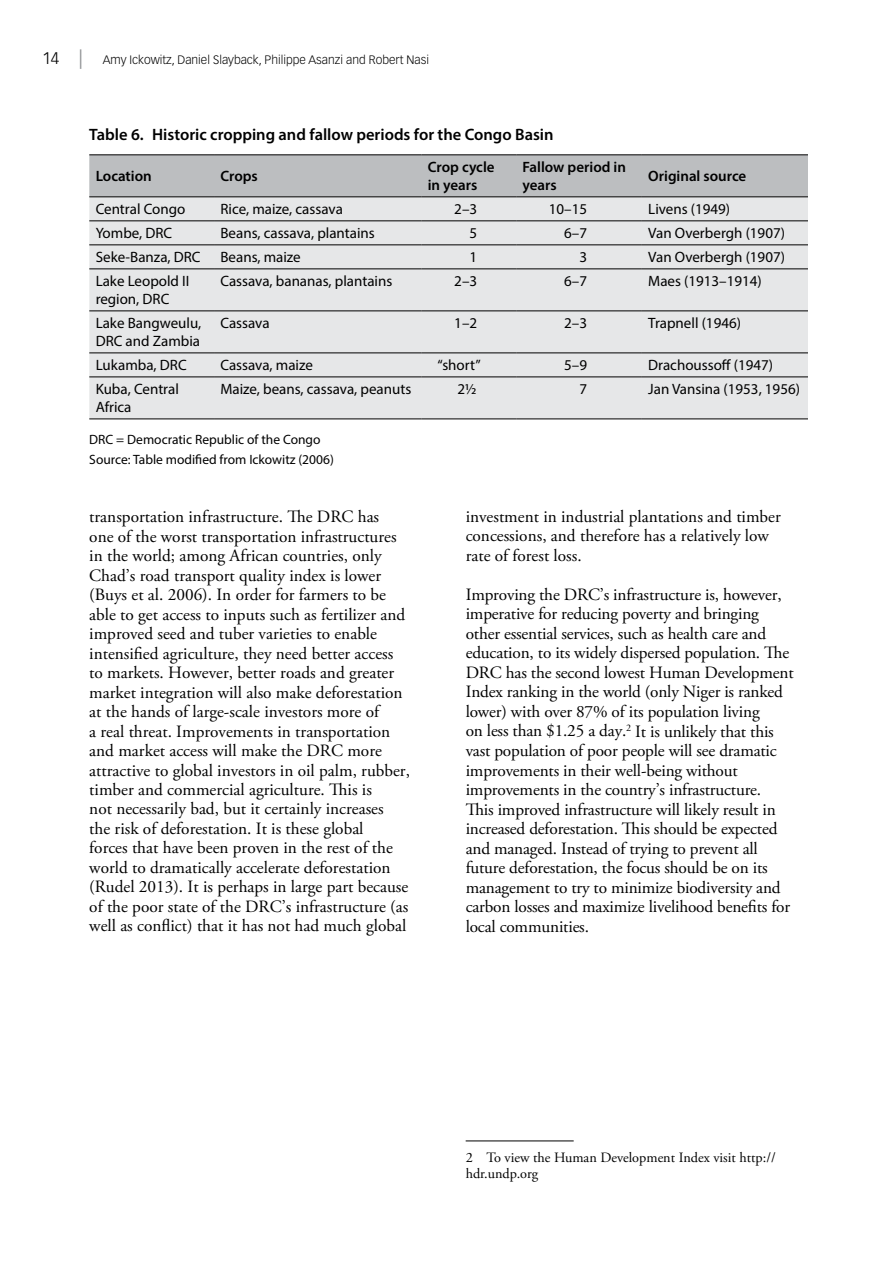
<style>
.page{position:relative;width:893px;height:1263px;background:#fff}
.page>*{position:absolute;margin:0;border:0;box-sizing:border-box;transform-origin:0 0}
.t1{font:17.25px/19.5px "Adobe Garamond Pro";color:#000}
.t2{font:600 16.5px "Myriad Pro";color:#000}
.t3{font:15px/18px "Myriad Pro";color:#000}
.t4{font:600 15px/18px "Myriad Pro";color:#000}
.t5{font:14.25px/15.8px "Adobe Garamond Pro";color:#000}
.t6{font:13.5px/19.5px "Myriad Pro";color:#000}
.t7{font:300 12px "Vectora LT Std";color:#000}
.s1{font-size:16.5px}
.s2{font-family:"Myriad Pro";font-weight:400;font-size:19.5px;color:#939598}
</style>
<div class="page">
<hr style="left:466px;top:1141px;width:108px;height:1px;background:#000">
<div style="left:89px;top:155px;width:719px;height:42px;background:#bcbec0"></div>
<div style="left:89px;top:198px;width:719px;height:221px;background:#e6e7e8"></div>
<hr style="left:89px;top:197px;width:125px;height:1px;background:#000">
<hr style="left:214px;top:197px;width:207px;height:1px;background:#000">
<hr style="left:421px;top:197px;width:95px;height:1px;background:#000">
<hr style="left:516px;top:197px;width:126px;height:1px;background:#000">
<hr style="left:642px;top:197px;width:166px;height:1px;background:#000">
<hr style="left:89px;top:221px;width:125px;height:1px;background:#000">
<hr style="left:214px;top:221px;width:207px;height:1px;background:#000">
<hr style="left:421px;top:221px;width:95px;height:1px;background:#000">
<hr style="left:516px;top:221px;width:126px;height:1px;background:#000">
<hr style="left:642px;top:221px;width:166px;height:1px;background:#000">
<hr style="left:89px;top:245px;width:125px;height:1px;background:#000">
<hr style="left:214px;top:245px;width:207px;height:1px;background:#000">
<hr style="left:421px;top:245px;width:95px;height:1px;background:#000">
<hr style="left:516px;top:245px;width:126px;height:1px;background:#000">
<hr style="left:642px;top:245px;width:166px;height:1px;background:#000">
<hr style="left:89px;top:269px;width:125px;height:1px;background:#000">
<hr style="left:214px;top:269px;width:207px;height:1px;background:#000">
<hr style="left:421px;top:269px;width:95px;height:1px;background:#000">
<hr style="left:516px;top:269px;width:126px;height:1px;background:#000">
<hr style="left:642px;top:269px;width:166px;height:1px;background:#000">
<hr style="left:89px;top:311px;width:125px;height:1px;background:#000">
<hr style="left:214px;top:311px;width:207px;height:1px;background:#000">
<hr style="left:421px;top:311px;width:95px;height:1px;background:#000">
<hr style="left:516px;top:311px;width:126px;height:1px;background:#000">
<hr style="left:642px;top:311px;width:166px;height:1px;background:#000">
<hr style="left:89px;top:353px;width:125px;height:1px;background:#000">
<hr style="left:214px;top:353px;width:207px;height:1px;background:#000">
<hr style="left:421px;top:353px;width:95px;height:1px;background:#000">
<hr style="left:516px;top:353px;width:126px;height:1px;background:#000">
<hr style="left:642px;top:353px;width:166px;height:1px;background:#000">
<hr style="left:89px;top:377px;width:125px;height:1px;background:#000">
<hr style="left:214px;top:377px;width:207px;height:1px;background:#000">
<hr style="left:421px;top:377px;width:95px;height:1px;background:#000">
<hr style="left:516px;top:377px;width:126px;height:1px;background:#000">
<hr style="left:642px;top:377px;width:166px;height:1px;background:#000">
<hr style="left:89px;top:419px;width:125px;height:1px;background:#000">
<hr style="left:214px;top:419px;width:207px;height:1px;background:#000">
<hr style="left:421px;top:419px;width:95px;height:1px;background:#000">
<hr style="left:516px;top:419px;width:126px;height:1px;background:#000">
<hr style="left:642px;top:419px;width:166px;height:1px;background:#000">
<hr style="left:89px;top:154px;width:125px;height:1px;background:#000">
<hr style="left:214px;top:154px;width:207px;height:1px;background:#000">
<hr style="left:421px;top:154px;width:95px;height:1px;background:#000">
<hr style="left:516px;top:154px;width:126px;height:1px;background:#000">
<hr style="left:642px;top:154px;width:166px;height:1px;background:#000">
<p class="t7" style="left:43px;top:52px;width:388px"><span class="s1">14</span> <span class="s2">|</span> Amy Ickowitz, Daniel Slayback, Philippe Asanzi and Robert Nasi</p>
<p class="t2" style="left:89px;top:124px;width:466px">Table 6. Historic cropping and fallow periods for the Congo Basin</p>
<p class="t4" style="left:96px;top:167px;width:58px">Location</p>
<p class="t4" style="left:220px;top:167px;width:39px">Crops</p>
<p class="t4" style="left:428px;top:158px;width:68px">Crop cycle in years</p>
<p class="t4" style="left:523px;top:158px;width:105px">Fallow period in years</p>
<p class="t4" style="left:648px;top:167px;width:100px">Original source</p>
<p class="t3" style="left:96px;top:200px;width:91px">Central Congo</p>
<p class="t3" style="left:220px;top:200px;width:124px">Rice, maize, cassava</p>
<p class="t3" style="left:454px;top:200px;width:24px">2–3</p>
<p class="t3" style="left:549px;top:200px;width:40px">10–15</p>
<p class="t3" style="left:648px;top:200px;width:83px">Livens (1949)</p>
<p class="t3" style="left:96px;top:224px;width:78px">Yombe, DRC</p>
<p class="t3" style="left:220px;top:224px;width:156px">Beans, cassava, plantains</p>
<p class="t3" style="left:469px;top:224px;width:9px">5</p>
<p class="t3" style="left:564px;top:224px;width:24px">6–7</p>
<p class="t3" style="left:648px;top:224px;width:138px">Van Overbergh (1907)</p>
<p class="t3" style="left:96px;top:248px;width:106px">Seke-Banza, DRC</p>
<p class="t3" style="left:220px;top:248px;width:82px">Beans, maize</p>
<p class="t3" style="left:469px;top:248px;width:9px">1</p>
<p class="t3" style="left:579px;top:248px;width:9px">3</p>
<p class="t3" style="left:648px;top:248px;width:138px">Van Overbergh (1907)</p>
<p class="t3" style="left:96px;top:272px;width:95px">Lake Leopold II region, DRC</p>
<p class="t3" style="left:220px;top:272px;width:173px">Cassava, bananas, plantains</p>
<p class="t3" style="left:454px;top:272px;width:24px">2–3</p>
<p class="t3" style="left:564px;top:272px;width:24px">6–7</p>
<p class="t3" style="left:648px;top:272px;width:115px">Maes (1913–1914)</p>
<p class="t3" style="left:96px;top:314px;width:107px">Lake Bangweulu,<br>DRC and Zambia</p>
<p class="t3" style="left:220px;top:314px;width:51px">Cassava</p>
<p class="t3" style="left:454px;top:314px;width:24px">1–2</p>
<p class="t3" style="left:564px;top:314px;width:24px">2–3</p>
<p class="t3" style="left:648px;top:314px;width:94px">Trapnell (1946)</p>
<p class="t3" style="left:96px;top:356px;width:93px">Lukamba, DRC</p>
<p class="t3" style="left:220px;top:356px;width:94px">Cassava, maize</p>
<p class="t3" style="left:437px;top:356px;width:45px">“short”</p>
<p class="t3" style="left:564px;top:356px;width:24px">5–9</p>
<p class="t3" style="left:648px;top:356px;width:126px">Drachoussoff (1947)</p>
<p class="t3" style="left:96px;top:380px;width:85px">Kuba, Central<br>Africa</p>
<p class="t3" style="left:220px;top:380px;width:192px">Maize, beans, cassava, peanuts</p>
<p class="t3" style="left:457px;top:380px;width:21px">2½</p>
<p class="t3" style="left:579px;top:380px;width:9px">7</p>
<p class="t3" style="left:648px;top:380px;width:153px">Jan Vansina (1953, 1956)</p>
<p class="t6" style="left:89px;top:430px;width:246px">DRC = Democratic Republic of the Congo<br>Source: Table modified from Ickowitz (2006)</p>
<p class="t1" style="left:89px;top:507px;width:322px">transportation infrastructure. The DRC has<br>one of the worst transportation infrastructures in the world; among African countries, only Chad’s road transport quality index is lower (Buys et al. 2006). In order for farmers to be able to get access to inputs such as fertilizer and improved seed and tuber varieties to enable intensified agriculture, they need better access to markets. However, better roads and greater market integration will also make deforestation at the hands of large-scale investors more of<br>a real threat. Improvements in transportation and market access will make the DRC more attractive to global investors in oil palm, rubber, timber and commercial agriculture. This is<br>not necessarily bad, but it certainly increases<br>the risk of deforestation. It is these global<br>forces that have been proven in the rest of the world to dramatically accelerate deforestation (Rudel 2013). It is perhaps in large part because of the poor state of the DRC’s infrastructure (as well as conflict) that it has not had much global</p>
<p class="t1" style="left:466px;top:507px;width:317px">investment in industrial plantations and timber concessions, and therefore has a relatively low rate of forest loss.</p>
<p class="t1" style="left:466px;top:585px;width:329px">Improving the DRC’s infrastructure is, however, imperative for reducing poverty and bringing other essential services, such as health care and education, to its widely dispersed population. The DRC has the second lowest Human Development Index ranking in the world (only Niger is ranked lower) with over 87% of its population living<br>on less than $1.25 a day.<sup>2</sup> It is unlikely that this vast population of poor people will see dramatic improvements in their well-being without improvements in the country’s infrastructure.<br>This improved infrastructure will likely result in increased deforestation. This should be expected and managed. Instead of trying to prevent all future deforestation, the focus should be on its management to try to minimize biodiversity and carbon losses and maximize livelihood benefits for local communities.</p>
<p class="t5" style="left:466px;top:1150px;width:312px">2 To view the Human Development Index visit http:// hdr.undp.org</p>
</div>
